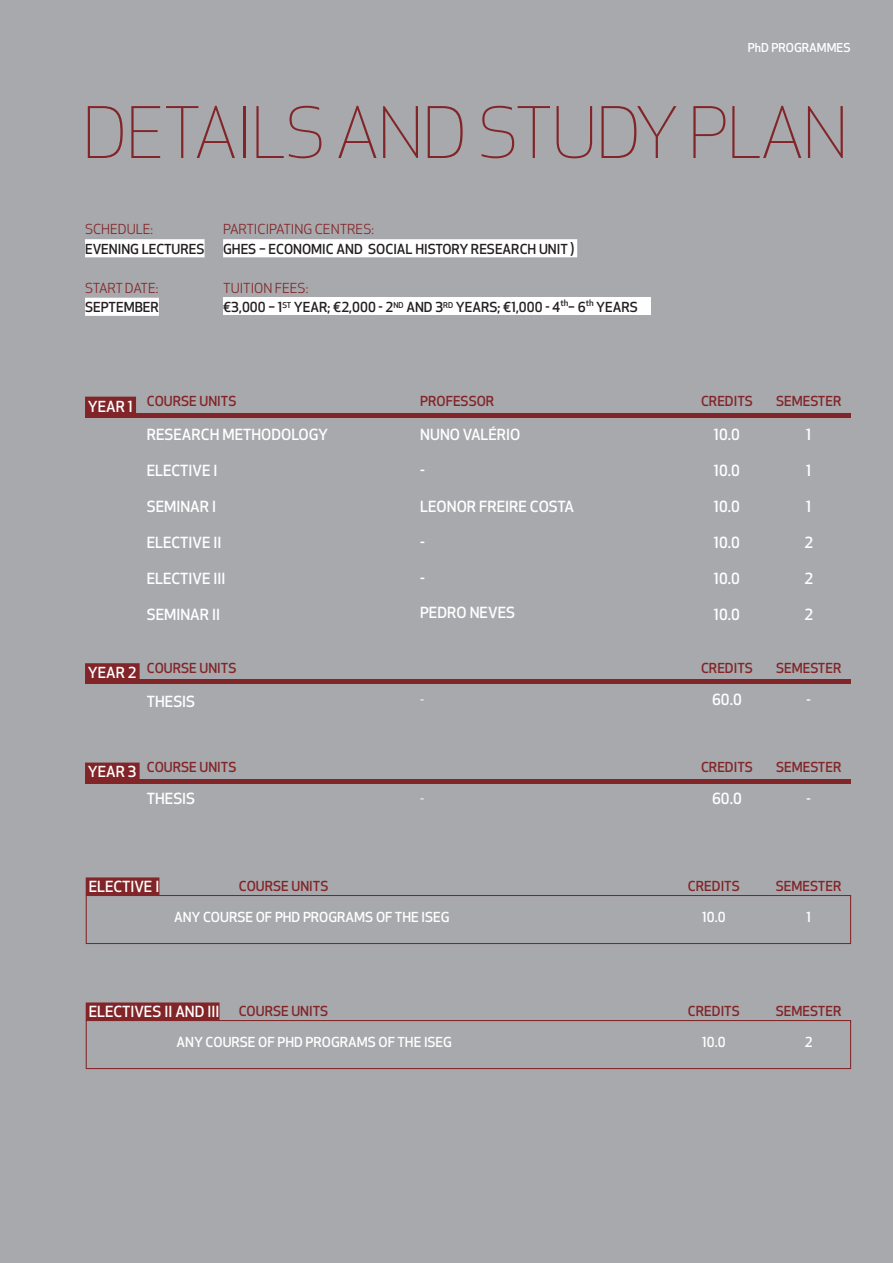
<style>
.page{position:relative;width:893px;height:1263px;background:#a8a9ad}
.page>*{position:absolute;margin:0;border:0;box-sizing:border-box;transform-origin:0 0}
.t1{font:300 69.15px "Apex New";color:#822528}
.t2{font:500 15px "Apex New";color:#fff}
.t3{font:500 14.85px "Apex New";color:#fff}
.t4{font:500 13.5px "Apex New";color:#822528}
.t5{font:500 13.5px "Apex New";color:#231f20}
.t6{font:500 13.5px "Apex New";color:#fff}
.t7{font:13.5px "Apex New";color:#822528}
.t8{font:13.5px "Apex New";letter-spacing:-.03em;color:#822528}
.t9{font:13.5px "Apex New";color:#fff}
.t10{font:500 12px "Apex New";color:#fff}
.t11{font:500 8.7px "Apex New";color:#231f20}
</style>
<div class="page">
<div style="left:223px;top:297px;width:428px;height:18px;background:#fff"></div>
<div style="left:85px;top:239px;width:120px;height:18px;background:#fff"></div>
<div style="left:85px;top:298px;width:74px;height:18px;background:#fff"></div>
<div style="left:223px;top:239px;width:354px;height:18px;background:#fff"></div>
<hr style="left:85px;top:413px;width:765px;height:4px;background:#822528">
<div style="left:85px;top:397px;width:51px;height:17px;background:#822528"></div>
<hr style="left:85px;top:680px;width:765px;height:4px;background:#822528">
<hr style="left:85px;top:779px;width:765px;height:4px;background:#822528">
<div style="left:85px;top:663px;width:55px;height:17px;background:#822528"></div>
<div style="left:85px;top:762px;width:55px;height:18px;background:#822528"></div>
<div style="left:86px;top:1020px;width:765px;height:49px;border:1px solid #822528"></div>
<div style="left:86px;top:1002px;width:134px;height:19px;background:#822528"></div>
<div style="left:86px;top:895px;width:765px;height:49px;border:1px solid #822528"></div>
<div style="left:86px;top:877px;width:73px;height:18px;background:#822528"></div>
<p class="t10" style="left:748px;top:39px;width:104px">PhD PROGRAMMES</p>
<p class="t1" style="left:83px;top:90px;width:766px">DETAILS AND STUDY PLAN</p>
<p class="t7" style="left:85px;top:221px;width:70px">SCHEDULE:</p>
<p class="t5" style="left:85px;top:240px;width:121px">EVENING LECTURES</p>
<p class="t8" style="left:85px;top:279px;width:75px">START DATE:</p>
<p class="t5" style="left:85px;top:298px;width:75px">SEPTEMBER</p>
<p class="t7" style="left:223px;top:221px;width:152px">PARTICIPATING CENTRES:</p>
<p class="t5" style="left:223px;top:240px;width:353px">GHES – ECONOMIC AND SOCIAL HISTORY RESEARCH UNIT )</p>
<p class="t7" style="left:223px;top:279px;width:87px">TUITION FEES:</p>
<p class="t5" style="left:223px;top:298px;width:339px">€3,000 – 1<sup>ST</sup> YEAR; €2,000 - 2<sup>ND</sup> AND 3<sup>RD</sup> YEARS; €1,000 - 4</p>
<p class="t11" style="left:560px;top:297px;width:9px">th</p>
<p class="t5" style="left:568px;top:298px;width:19px">– 6</p>
<p class="t11" style="left:586px;top:297px;width:9px">th</p>
<p class="t5" style="left:596px;top:298px;width:43px">YEARS</p>
<p class="t3" style="left:88px;top:396px;width:47px">YEAR 1</p>
<p class="t4" style="left:147px;top:392px;width:91px">COURSE UNITS</p>
<p class="t2" style="left:147px;top:425px;width:183px">RESEARCH METHODOLOGY</p>
<p class="t2" style="left:147px;top:461px;width:72px">ELECTIVE I</p>
<p class="t2" style="left:147px;top:497px;width:71px">SEMINAR I</p>
<p class="t2" style="left:147px;top:533px;width:76px">ELECTIVE II</p>
<p class="t2" style="left:147px;top:569px;width:80px">ELECTIVE III</p>
<p class="t2" style="left:147px;top:605px;width:75px">SEMINAR II</p>
<p class="t4" style="left:420px;top:392px;width:75px">PROFESSOR</p>
<p class="t2" style="left:420px;top:425px;width:102px">NUNO VALÉRIO</p>
<p class="t2" style="left:420px;top:461px;width:6px">-</p>
<p class="t2" style="left:420px;top:497px;width:155px">LEONOR FREIRE COSTA</p>
<p class="t2" style="left:420px;top:533px;width:6px">-</p>
<p class="t2" style="left:420px;top:569px;width:6px">-</p>
<p class="t2" style="left:420px;top:603px;width:96px">PEDRO NEVES</p>
<p class="t3" style="left:88px;top:663px;width:50px">YEAR 2</p>
<p class="t4" style="left:147px;top:659px;width:91px">COURSE UNITS</p>
<p class="t2" style="left:147px;top:691px;width:50px">THESIS</p>
<p class="t9" style="left:420px;top:691px;width:6px">-</p>
<p class="t3" style="left:88px;top:762px;width:50px">YEAR 3</p>
<p class="t4" style="left:147px;top:758px;width:91px">COURSE UNITS</p>
<p class="t2" style="left:147px;top:789px;width:50px">THESIS</p>
<p class="t9" style="left:420px;top:791px;width:6px">-</p>
<p class="t2" style="left:89px;top:876px;width:72px">ELECTIVE I</p>
<p class="t4" style="left:239px;top:877px;width:91px">COURSE UNITS</p>
<p class="t6" style="left:174px;top:908px;width:277px">ANY COURSE OF PHD PROGRAMS OF THE ISEG</p>
<p class="t2" style="left:89px;top:1001px;width:132px">ELECTIVES II AND III</p>
<p class="t4" style="left:239px;top:1002px;width:91px">COURSE UNITS</p>
<p class="t6" style="left:177px;top:1033px;width:277px">ANY COURSE OF PHD PROGRAMS OF THE ISEG</p>
<p class="t4" style="left:701px;top:392px;width:53px">CREDITS</p>
<p class="t2" style="left:714px;top:425px;width:27px">10.0</p>
<p class="t2" style="left:714px;top:461px;width:27px">10.0</p>
<p class="t2" style="left:714px;top:497px;width:27px">10.0</p>
<p class="t2" style="left:714px;top:533px;width:27px">10.0</p>
<p class="t2" style="left:714px;top:569px;width:27px">10.0</p>
<p class="t2" style="left:714px;top:605px;width:27px">10.0</p>
<p class="t4" style="left:701px;top:659px;width:53px">CREDITS</p>
<p class="t2" style="left:712px;top:689px;width:31px">60.0</p>
<p class="t4" style="left:701px;top:758px;width:53px">CREDITS</p>
<p class="t2" style="left:712px;top:789px;width:31px">60.0</p>
<p class="t4" style="left:776px;top:392px;width:67px">SEMESTER</p>
<p class="t2" style="left:806px;top:425px;width:7px">1</p>
<p class="t2" style="left:806px;top:461px;width:7px">1</p>
<p class="t2" style="left:806px;top:497px;width:7px">1</p>
<p class="t2" style="left:804px;top:533px;width:10px">2</p>
<p class="t2" style="left:804px;top:569px;width:10px">2</p>
<p class="t2" style="left:804px;top:605px;width:10px">2</p>
<p class="t4" style="left:776px;top:659px;width:67px">SEMESTER</p>
<p class="t6" style="left:807px;top:691px;width:6px">-</p>
<p class="t4" style="left:776px;top:758px;width:67px">SEMESTER</p>
<p class="t6" style="left:807px;top:790px;width:6px">-</p>
<p class="t4" style="left:688px;top:877px;width:53px">CREDITS</p>
<p class="t6" style="left:702px;top:908px;width:25px">10.0</p>
<p class="t4" style="left:776px;top:877px;width:67px">SEMESTER</p>
<p class="t6" style="left:806px;top:908px;width:6px">1</p>
<p class="t4" style="left:688px;top:1002px;width:53px">CREDITS</p>
<p class="t6" style="left:702px;top:1033px;width:25px">10.0</p>
<p class="t4" style="left:776px;top:1002px;width:67px">SEMESTER</p>
<p class="t6" style="left:805px;top:1033px;width:9px">2</p>
</div>
